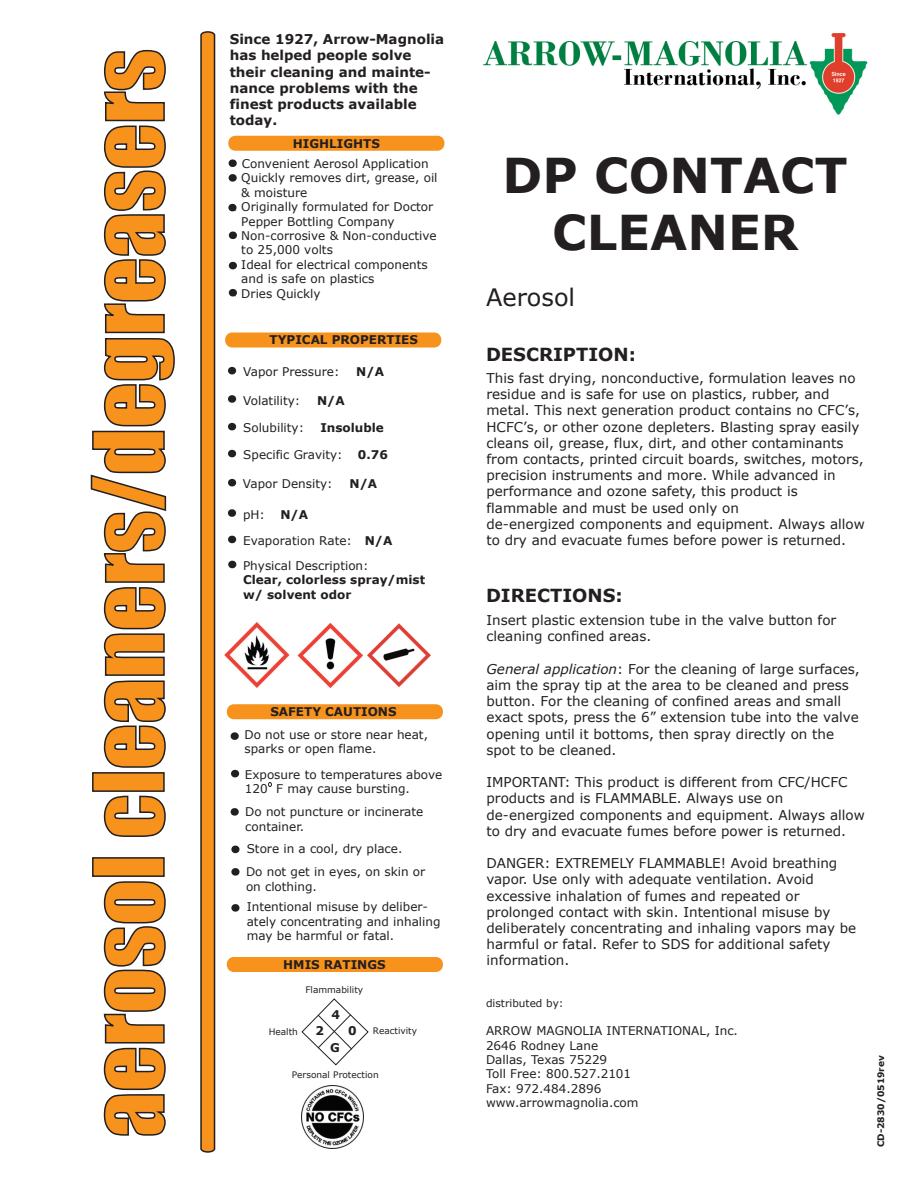
<style>
.page{position:relative;width:918px;height:1188px;background:#fff}
.page>*{position:absolute;margin:0;border:0;box-sizing:border-box;transform-origin:0 0}
.t1{font:90px "Impact";color:#f7931d}
.t2{font:700 48px/57.6px "Verdana";color:#231f20;text-align:center}
.t3{font:24px "Verdana";color:#231f20}
.t4{font:700 18px "Verdana";color:#231f20}
.t5{font:13.5px/16.2px "Verdana";color:#231f20}
.t6{font:700 13.5px/16.2px "Verdana";color:#231f20}
.t7{font:12px/14.4px "Verdana";color:#231f20}
.t8{font:700 12px/14.4px "Verdana";color:#231f20}
.t9{font:10.5px "Verdana";color:#231f20}
.t10{font:9px "Verdana";color:#231f20}
.t11{font:700 9px "Verdana";color:#231f20}
.s1{font-weight:700}
.s2{font-style:italic}
</style>
<div class="page">
<svg style="left:103px;top:881px;width:63px;height:255px"></svg>
<div style="left:92px;top:857px;width:73px;height:20px;border:2px solid #231f20"></div>
<svg style="left:103px;top:795px;width:63px;height:42px"></svg>
<div style="left:92px;top:772px;width:73px;height:20px;border:2px solid #231f20"></div>
<svg style="left:90px;top:49px;width:85px;height:719px"></svg>
<svg style="left:228px;top:136px;width:217px;height:15px"></svg>
<svg style="left:225px;top:333px;width:217px;height:15px"></svg>
<div style="left:228px;top:395px;width:8px;height:8px;background:#231f20;border-radius:4px"></div>
<div style="left:228px;top:367px;width:8px;height:7px;background:#231f20;border-radius:4px"></div>
<div style="left:228px;top:450px;width:8px;height:7px;background:#231f20;border-radius:4px"></div>
<div style="left:228px;top:423px;width:8px;height:7px;background:#231f20;border-radius:4px"></div>
<svg style="left:226px;top:704px;width:217px;height:15px"></svg>
<div style="left:226px;top:957px;width:217px;height:15px;background:#f7931d"></div>
<svg style="left:301px;top:998px;width:68px;height:68px"></svg>
<div style="left:231px;top:732px;width:8px;height:8px;background:#231f20;border-radius:4px"></div>
<svg style="left:200px;top:31px;width:16px;height:1122px"></svg>
<div style="left:229px;top:232px;width:8px;height:7px;background:#231f20;border-radius:4px"></div>
<div style="left:228px;top:536px;width:8px;height:7px;background:#231f20;border-radius:4px"></div>
<div style="left:228px;top:479px;width:8px;height:7px;background:#231f20;border-radius:4px"></div>
<div style="left:228px;top:561px;width:8px;height:7px;background:#231f20;border-radius:4px"></div>
<div style="left:228px;top:509px;width:8px;height:8px;background:#231f20;border-radius:4px"></div>
<img style="left:483px;top:33px;width:385px;height:82px">
<div style="left:229px;top:262px;width:8px;height:7px;background:#231f20;border-radius:4px"></div>
<div style="left:231px;top:770px;width:8px;height:7px;background:#231f20;border-radius:4px"></div>
<div style="left:229px;top:159px;width:8px;height:8px;background:#231f20;border-radius:4px"></div>
<div style="left:228px;top:204px;width:9px;height:7px;background:#231f20;border-radius:4px"></div>
<div style="left:229px;top:289px;width:8px;height:7px;background:#231f20;border-radius:4px"></div>
<div style="left:229px;top:174px;width:8px;height:8px;background:#231f20;border-radius:4px"></div>
<div style="left:231px;top:808px;width:8px;height:8px;background:#231f20;border-radius:4px"></div>
<div style="left:231px;top:846px;width:9px;height:7px;background:#231f20;border-radius:4px"></div>
<div style="left:231px;top:868px;width:9px;height:8px;background:#231f20;border-radius:4px"></div>
<div style="left:231px;top:904px;width:9px;height:8px;background:#231f20;border-radius:4px"></div>
<img style="left:301px;top:1086px;width:62px;height:62px">
<svg style="left:268px;top:782px;width:4px;height:5px"></svg>
<img style="left:297px;top:622px;width:66px;height:67px">
<img style="left:368px;top:623px;width:63px;height:64px">
<img style="left:224px;top:622px;width:66px;height:66px">
<h1 class="t1" style="left:59px;top:1137px;width:1090px;rotate:-90deg">aerosol cleaners/degreasers</h1>
<p class="t6" style="left:230px;top:31px;width:216px">Since 1927, Arrow-Magnolia has helped people solve their cleaning and mainte&shy;nance problems with the finest products available today.</p>
<p class="t8" style="left:293px;top:136px;width:89px">HIGHLIGHTS</p>
<p class="t7" style="left:241px;top:156px;width:198px">Convenient Aerosol Application<br>Quickly removes dirt, grease, oil &amp; moisture<br>Originally formulated for Doctor<br>Pepper Bottling Company<br>Non-corrosive &amp; Non-conductive to 25,000 volts<br>Ideal for electrical components and is safe on plastics<br>Dries Quickly</p>
<p class="t8" style="left:270px;top:333px;width:150px">TYPICAL PROPERTIES</p>
<p class="t7" style="left:243px;top:365px;width:142px">Vapor Pressure: <span class="s1">N/A</span></p>
<p class="t7" style="left:243px;top:393px;width:59px">Volatility:</p>
<p class="t8" style="left:317px;top:393px;width:29px">N/A</p>
<p class="t7" style="left:243px;top:421px;width:62px">Solubility:</p>
<p class="t8" style="left:320px;top:421px;width:65px">Insoluble</p>
<p class="t7" style="left:243px;top:448px;width:101px">Specific Gravity:</p>
<p class="t8" style="left:358px;top:448px;width:31px">0.76</p>
<p class="t7" style="left:243px;top:477px;width:91px">Vapor Density:</p>
<p class="t8" style="left:350px;top:477px;width:29px">N/A</p>
<p class="t7" style="left:243px;top:507px;width:23px">pH:</p>
<p class="t7" style="left:243px;top:501px;width:151px;line-height:26.2px;text-indent:37px"><span class="s1">N/A<br></span>Evaporation Rate: <span class="s1">N/A</span></p>
<p class="t7" style="left:243px;top:559px;width:127px">Physical Description:</p>
<p class="t8" style="left:243px;top:573px;width:184px">Clear, colorless spray/mist w/ solvent odor</p>
<p class="t8" style="left:270px;top:704px;width:128px">SAFETY CAUTIONS</p>
<p class="t7" style="left:244px;top:727px;width:185px">Do not use or store near heat, sparks or open flame.</p>
<p class="t7" style="left:245px;top:767px;width:199px">Exposure to temperatures above<br>120 F may cause bursting.</p>
<p class="t7" style="left:245px;top:805px;width:180px">Do not puncture or incinerate container.</p>
<p class="t7" style="left:246px;top:837px;width:181px;line-height:23.2px">Store in a cool, dry place.<br>Do not get in eyes, on skin or</p>
<p class="t7" style="left:246px;top:876px;width:184px;line-height:20.9px">on clothing.<br>Intentional misuse by deliber-</p>
<p class="t7" style="left:247px;top:914px;width:195px">ately concentrating and inhaling may be harmful or fatal.</p>
<p class="t8" style="left:283px;top:958px;width:104px">HMIS RATINGS</p>
<p class="t10" style="left:305px;top:984px;width:59px">Flammability</p>
<p class="t10" style="left:373px;top:1025px;width:46px">Reactivity</p>
<p class="t10" style="left:292px;top:1069px;width:88px">Personal Protection</p>
<p class="t8" style="left:332px;top:1007px;width:10px">4</p>
<p class="t8" style="left:316px;top:1024px;width:10px">2</p>
<p class="t8" style="left:348px;top:1024px;width:10px">0</p>
<p class="t8" style="left:330px;top:1041px;width:11px">G</p>
<p class="t10" style="left:269px;top:1026px;width:31px">Health</p>
<h2 class="t2" style="left:503px;top:147px;width:347px">DP CONTACT<br>CLEANER</h2>
<h3 class="t3" style="left:486px;top:282px;width:91px">Aerosol</h3>
<h3 class="t4" style="left:486px;top:343px;width:152px">DESCRIPTION:</h3>
<p class="t5" style="left:487px;top:370px;width:380px">This fast drying, nonconductive, formulation leaves no residue and is safe for use on plastics, rubber, and metal. This next generation product contains no CFC’s, HCFC’s, or other ozone depleters. Blasting spray easily cleans oil, grease, flux, dirt, and other contaminants from contacts, printed circuit boards, switches, motors, precision instruments and more. While advanced in performance and ozone safety, this product is flammable and must be used only on<br>de-energized components and equipment. Always allow to dry and evacuate fumes before power is returned.</p>
<h3 class="t4" style="left:486px;top:583px;width:138px">DIRECTIONS:</h3>
<p class="t5" style="left:487px;top:612px;width:351px">Insert plastic extension tube in the valve button for cleaning confined areas.</p>
<p class="t5" style="left:487px;top:661px;width:375px"><span class="s2">General application</span>: For the cleaning of large surfaces, aim the spray tip at the area to be cleaned and press button. For the cleaning of confined areas and small exact spots, press the 6” extension tube into the valve opening until it bottoms, then spray directly on the spot to be cleaned.</p>
<p class="t5" style="left:487px;top:774px;width:380px">IMPORTANT: This product is different from CFC/HCFC products and is FLAMMABLE. Always use on de-energized components and equipment. Always allow to dry and evacuate fumes before power is returned.</p>
<p class="t5" style="left:487px;top:855px;width:371px">DANGER: EXTREMELY FLAMMABLE! Avoid breathing vapor. Use only with adequate ventilation. Avoid excessive inhalation of fumes and repeated or prolonged contact with skin. Intentional misuse by deliberately concentrating and inhaling vapors may be harmful or fatal. Refer to SDS for additional safety information.</p>
<p class="t9" style="left:486px;top:996px;width:79px">distributed by:</p>
<p class="t7" style="left:486px;top:1024px;width:254px">ARROW MAGNOLIA INTERNATIONAL, Inc.<br>2646 Rodney Lane<br>Dallas, Texas 75229<br>Toll Free: 800.527.2101<br>Fax: 972.484.2896 www.arrowmagnolia.com</p>
<p class="t11" style="left:875px;top:1147px;width:93px;rotate:-90deg">CD-2830/0519rev</p>
</div>
